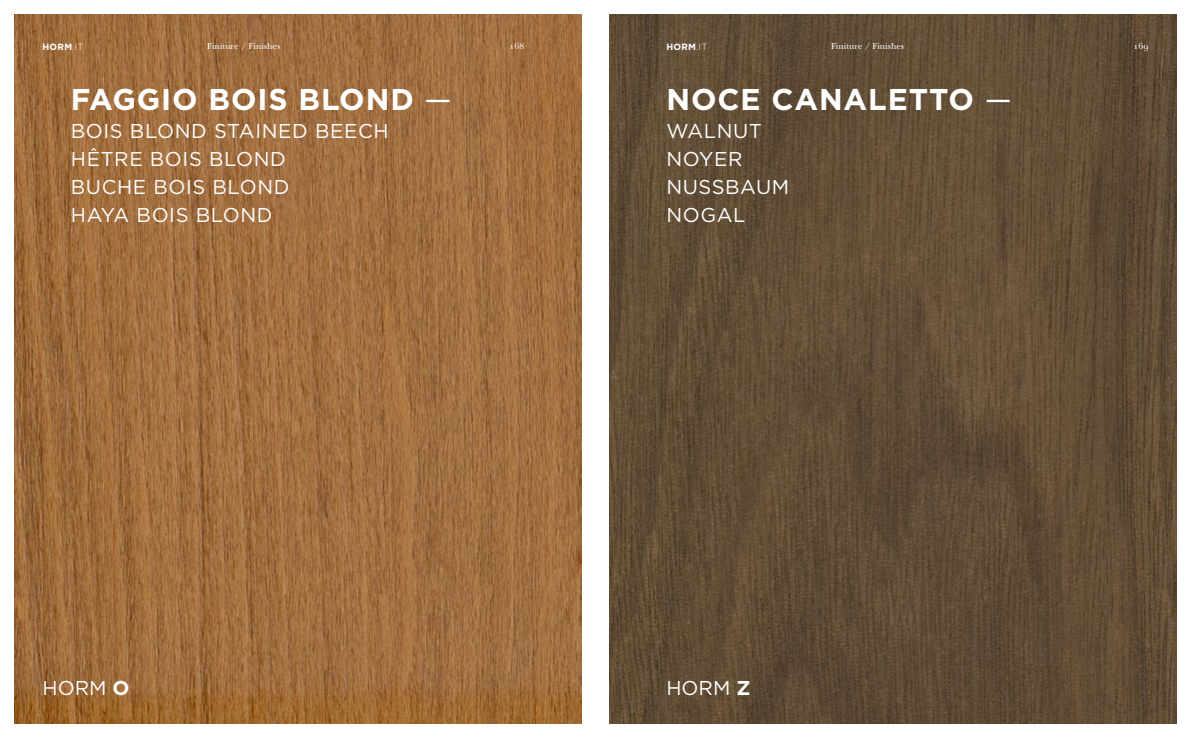
<style>
.page{position:relative;width:1191px;height:738px;background:#fff}
.page>*{position:absolute;margin:0;border:0;box-sizing:border-box;transform-origin:0 0}
.t1{font:700 30px "Gotham";letter-spacing:.03em;color:#fff}
.t2{font:20px/28px "Gotham";letter-spacing:.03em;color:#fff}
.t3{font:9px "New Baskerville Std";color:#fff}
.t4{font:700 9px "Gotham";letter-spacing:.03em;color:#fff}
.t5{font:9px "New Baskerville SC";color:#fff}
.s1{font-weight:300}
.s2{font-weight:400}
.s3{font-weight:700}
</style>
<div class="page">
<img style="left:14px;top:14px;width:567px;height:709px">
<img style="left:609px;top:14px;width:567px;height:709px">
<p class="t4" style="left:43px;top:42px;width:42px">HORM<span class="s1">.IT</span></p>
<p class="t3" style="left:207px;top:41px;width:75px">Finiture / Finishes</p>
<p class="t5" style="left:509px;top:41px;width:17px">168</p>
<p class="t4" style="left:666px;top:42px;width:42px">HORM<span class="s1">.IT</span></p>
<p class="t3" style="left:831px;top:41px;width:75px">Finiture / Finishes</p>
<p class="t5" style="left:1133px;top:41px;width:17px">169</p>
<h1 class="t1" style="left:71px;top:82px;width:382px">FAGGIO BOIS BLOND <span class="s2">—</span></h1>
<p class="t2" style="left:71px;top:117px;width:319px">BOIS BLOND STAINED BEECH<br>HÊTRE BOIS BLOND<br>BUCHE BOIS BLOND<br>HAYA BOIS BLOND</p>
<h1 class="t1" style="left:666px;top:82px;width:347px">NOCE CANALETTO <span class="s2">—</span></h1>
<p class="t2" style="left:666px;top:117px;width:124px">WALNUT<br>NOYER<br>NUSSBAUM<br>NOGAL</p>
<p class="t2" style="left:43px;top:673px;width:89px">HORM <span class="s3">O</span></p>
<p class="t2" style="left:666px;top:673px;width:86px">HORM <span class="s3">Z</span></p>
</div>
